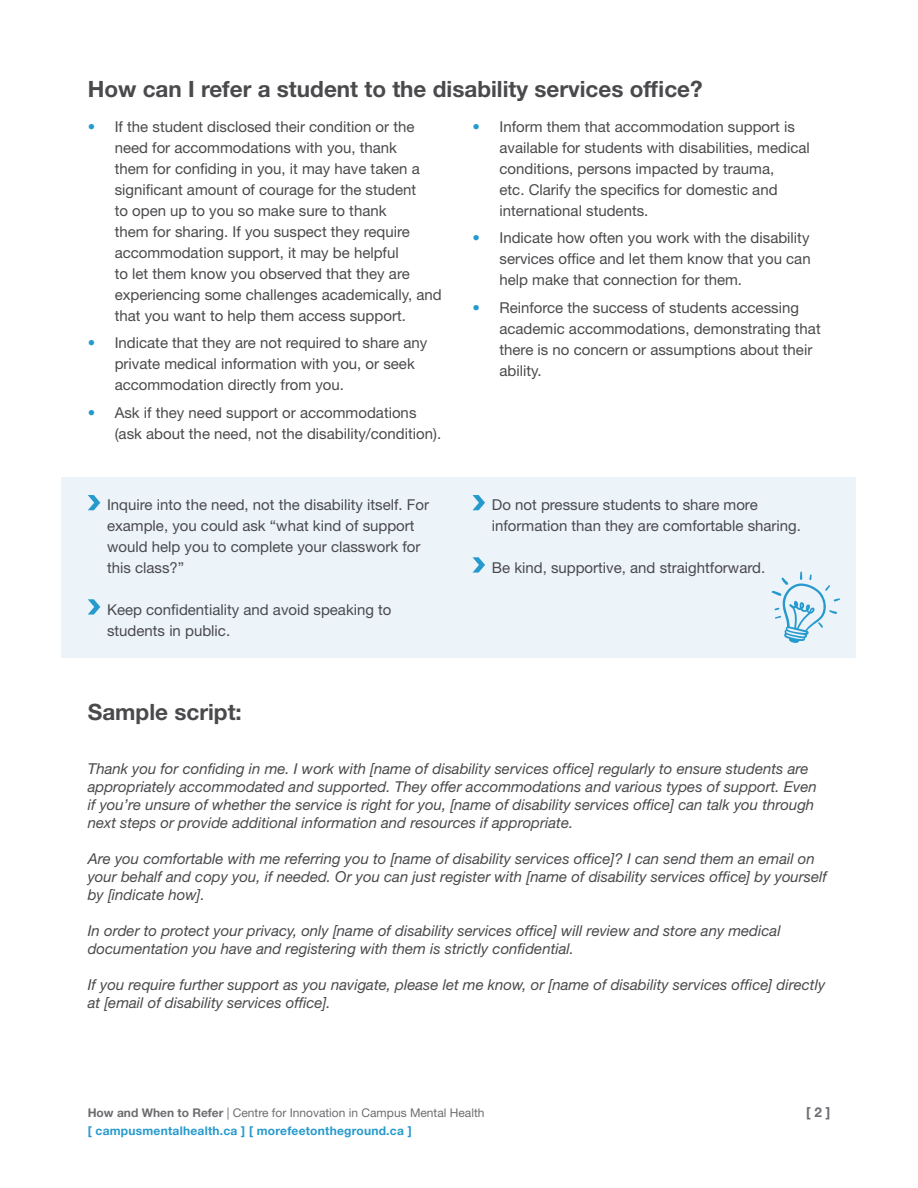
<style>
.page{position:relative;width:918px;height:1188px;background:#fff}
.page>*{position:absolute;margin:0;border:0;box-sizing:border-box;transform-origin:0 0}
.Heading_3{font:700 22.5px "Helvetica Neue LT Std";color:#4a4a4d}
.Bullet_Last{font:15px/21px "Helvetica Neue LT Std";color:#4a4a4d}
.Body_Text{font:italic 15px/18px "Helvetica Neue LT Std";color:#4a4a4d}
.t1{font:700 13.5px "Helvetica Neue LT Std";color:#6d6e71}
.t2{font:12px "Helvetica Neue LT Std";color:#6d6e71}
.t3{font:700 12px "Helvetica Neue LT Std";letter-spacing:.02em;color:#269acd}
.s1{font-weight:700;color:#269acd}
.s2{font-weight:700}
</style>
<div class="page">
<div style="left:62px;top:477px;width:794px;height:181px;background:#ecf3f9"></div>
<svg style="left:88px;top:495px;width:12px;height:15px"></svg>
<svg style="left:88px;top:599px;width:12px;height:16px"></svg>
<svg style="left:472px;top:495px;width:13px;height:15px"></svg>
<svg style="left:472px;top:557px;width:13px;height:16px"></svg>
<svg style="left:772px;top:572px;width:68px;height:71px"></svg>
<p class="Heading_3" style="left:88px;top:75px;width:616px">How can I refer a student to the disability services office?</p>
<p class="Bullet_Last" style="left:115px;top:116px;width:328px;text-indent:-27px"><span class="s1">•</span> If the student disclosed their condition or the need for accommodations with you, thank<br>them for confiding in you, it may have taken a significant amount of courage for the student<br>to open up to you so make sure to thank<br>them for sharing. If you suspect they require accommodation support, it may be helpful<br>to let them know you observed that they are experiencing some challenges academically, and that you want to help them access support.</p>
<p class="Bullet_Last" style="left:115px;top:332px;width:314px;text-indent:-27px"><span class="s1">•</span> Indicate that they are not required to share any private medical information with you, or seek accommodation directly from you.</p>
<p class="Bullet_Last" style="left:115px;top:402px;width:328px;text-indent:-27px"><span class="s1">•</span> Ask if they need support or accommodations (ask about the need, not the disability/condition).</p>
<p class="Bullet_Last" style="left:500px;top:116px;width:312px;text-indent:-27px"><span class="s1">•</span> Inform them that accommodation support is available for students with disabilities, medical conditions, persons impacted by trauma,<br>etc. Clarify the specifics for domestic and international students.</p>
<p class="Bullet_Last" style="left:500px;top:227px;width:313px;text-align:justify;text-indent:-27px"><span class="s1">•</span> Indicate how often you work with the disability services office and let them know that you can help make that connection for them.</p>
<p class="Bullet_Last" style="left:500px;top:297px;width:323px;text-indent:-27px"><span class="s1">•</span> Reinforce the success of students accessing academic accommodations, demonstrating that there is no concern or assumptions about their ability.</p>
<p class="Bullet_Last" style="left:107px;top:494px;width:324px">Inquire into the need, not the disability itself. For example, you could ask “what kind of support would help you to complete your classwork for this class?”</p>
<p class="Bullet_Last" style="left:107px;top:599px;width:286px">Keep confidentiality and avoid speaking to students in public.</p>
<p class="Bullet_Last" style="left:492px;top:494px;width:311px">Do not pressure students to share more information than they are comfortable sharing.</p>
<p class="Bullet_Last" style="left:492px;top:557px;width:275px">Be kind, supportive, and straightforward.</p>
<p class="Heading_3" style="left:88px;top:698px;width:156px">Sample script:</p>
<p class="Body_Text" style="left:88px;top:759px;width:731px">Thank you for confiding in me. I work with [name of disability services office] regularly to ensure students are appropriately accommodated and supported. They offer accommodations and various types of support. Even if you’re unsure of whether the service is right for you, [name of disability services office] can talk you through next steps or provide additional information and resources if appropriate.</p>
<p class="Body_Text" style="left:88px;top:849px;width:741px">Are you comfortable with me referring you to [name of disability services office]? I can send them an email on your behalf and copy you, if needed. Or you can just register with [name of disability services office] by yourself by [indicate how].</p>
<p class="Body_Text" style="left:88px;top:921px;width:694px">In order to protect your privacy, only [name of disability services office] will review and store any medical documentation you have and registering with them is strictly confidential.</p>
<p class="Body_Text" style="left:88px;top:975px;width:739px">If you require further support as you navigate, please let me know, or [name of disability services office] directly at [email of disability services office].</p>
<p class="t2" style="left:88px;top:1105px;width:398px"><span class="s2">How and When to Refer</span> | Centre for Innovation in Campus Mental Health</p>
<p class="t1" style="left:806px;top:1103px;width:26px">[ 2 ]</p>
<p class="t3" style="left:88px;top:1123px;width:325px">[ campusmentalhealth.ca ] [ morefeetontheground.ca ]</p>
</div>
